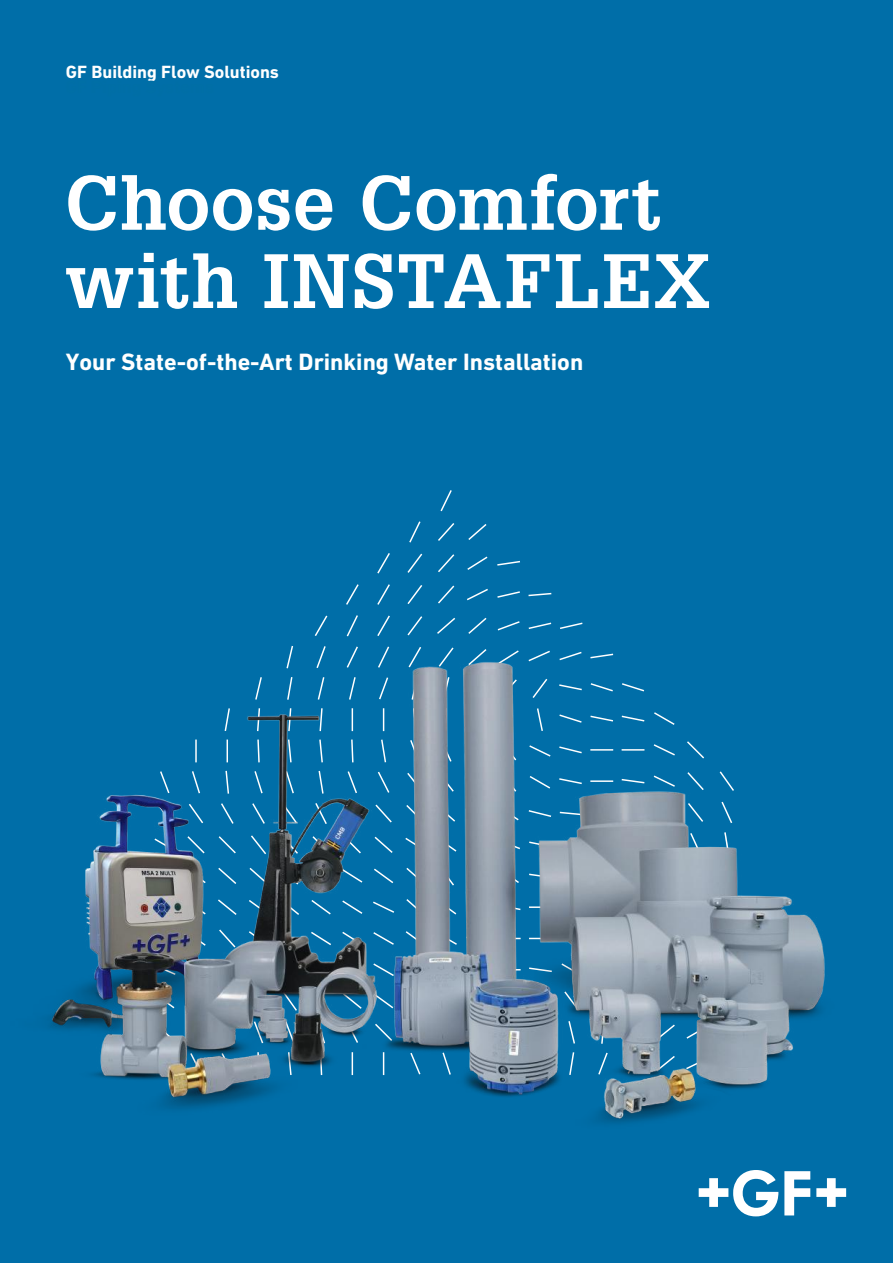
<style>
.page{position:relative;width:893px;height:1263px;background:#006ea8}
.page>*{position:absolute;margin:0;border:0;box-sizing:border-box;transform-origin:0 0}
.t1{font:700 75px/78.3px "Glypha LT Pro";letter-spacing:.015em;color:#fff}
.t2{font:700 24px "DIN Next W1 G";color:#fff}
.t3{font:700 18px "DIN Next W1 G";color:#fff}
</style>
<div class="page">
<img style="left:48px;top:594px;width:799px;height:623px">
<p class="t3" style="left:66px;top:61px;width:215px">GF Building Flow Solutions</p>
<h1 class="t1" style="left:65px;top:162px;width:647px">Choose Comfort with INSTAFLEX</h1>
<p class="t2" style="left:66px;top:348px;width:519px">Your State-of-the-Art Drinking Water Installation</p>
</div>
